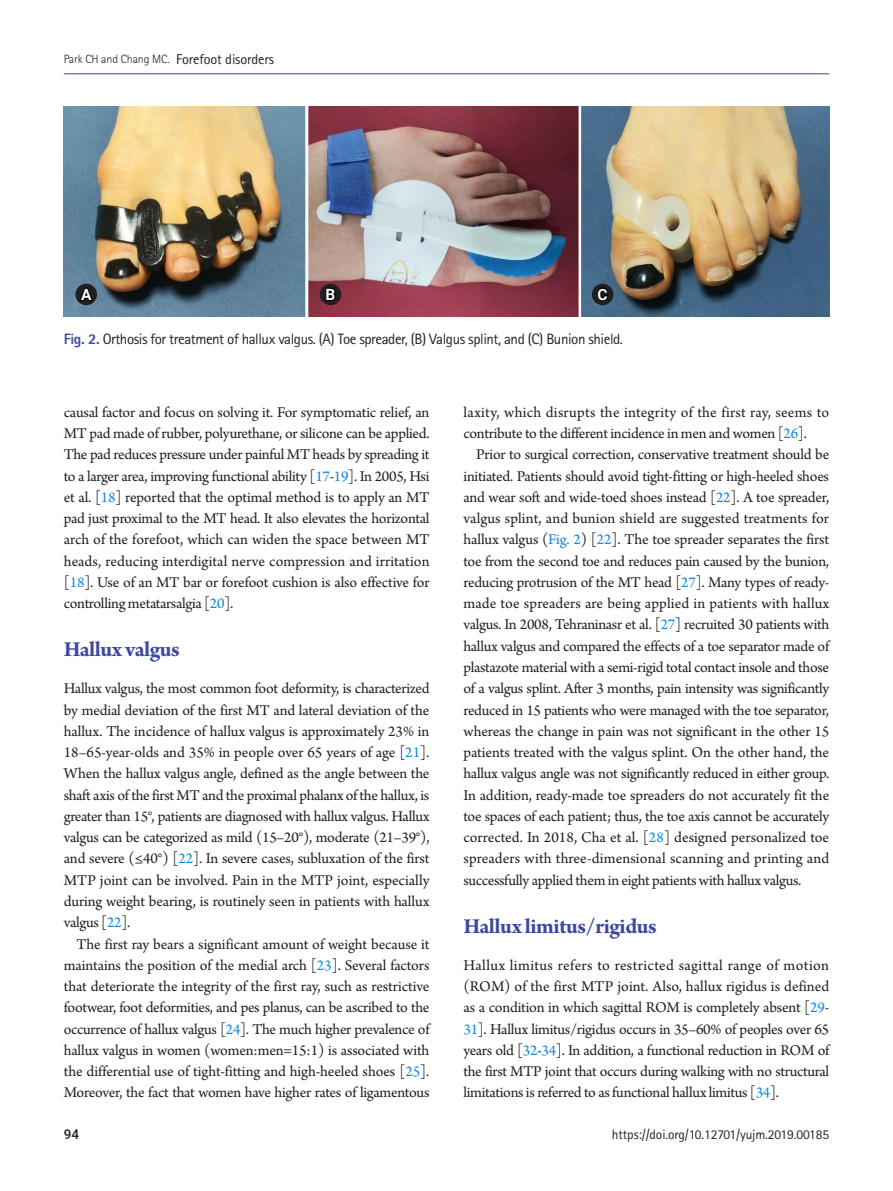
<style>
.page{position:relative;width:893px;height:1191px;background:#fff}
.page>*{position:absolute;margin:0;border:0;box-sizing:border-box;transform-origin:0 0}
.body-title{font:700 22.5px "Arno Pro";letter-spacing:-.02em;color:#3c489e}
.body{font:15.75px/21.3px "Arno Pro";letter-spacing:-.02em;color:#231f20;text-align:justify}
.body-2{font:15.75px/21.3px "Arno Pro";color:#231f20}
.t1{font:700 15.6px "Roboto";color:#fff}
.fig-caption{font:15px "Rotis Sans Serif Std";letter-spacing:-.03em;color:#231f20}
.t2{font:13.5px "Rotis Sans Serif Std";letter-spacing:-.01em;color:#231f20}
.t3{font:500 13.5px "Roboto";color:#231f20}
.t4{font:300 12px "Rotis Sans Serif Std";letter-spacing:-.01em;color:#231f20}
.s1{font-weight:400;font-size:14.25px}
.s2{font-weight:800;color:#3c489e}
.s3{color:#0b88de}
</style>
<div class="page">
<img style="left:64px;top:106px;width:765px;height:210px">
<svg style="left:75px;top:284px;width:22px;height:21px"></svg>
<svg style="left:78px;top:286px;width:16px;height:16px"></svg>
<div style="left:320px;top:284px;width:21px;height:21px;background:#231f20;border-radius:50%"></div>
<svg style="left:325px;top:287px;width:11px;height:14px"></svg>
<div style="left:592px;top:284px;width:21px;height:21px;background:#231f20;border-radius:50%"></div>
<svg style="left:597px;top:286px;width:13px;height:15px"></svg>
<hr style="left:64px;top:73px;width:765px;height:1px;background:#3c489e">
<p class="t4" style="left:64px;top:52px;width:212px">Park CH and Chang MC. <span class="s1">Forefoot disorders</span></p>
<p class="t1" style="left:81px;top:283px;width:12px">A</p>
<p class="t1" style="left:326px;top:283px;width:11px">B</p>
<p class="t1" style="left:598px;top:283px;width:12px">C</p>
<p class="fig-caption" style="left:64px;top:330px;width:561px"><span class="s2">Fig. 2.</span> Orthosis for treatment of hallux valgus. (A) Toe spreader, (B) Valgus splint, and (C) Bunion shield.</p>
<p class="body" style="left:64px;top:402px;width:367px">causal factor and focus on solving it. For symptomatic relief, an MT pad made of rubber, polyurethane, or silicone can be applied.<br>The pad reduces pressure under painful MT heads by spreading it to a larger area, improving functional ability [<span class="s3">17</span>-<span class="s3">19</span>]. In 2005, Hsi et al. [<span class="s3">18</span>] reported that the optimal method is to apply an MT pad just proximal to the MT head. It also elevates the horizontal arch of the forefoot, which can widen the space between MT heads, reducing interdigital nerve compression and irritation [<span class="s3">18</span>]. Use of an MT bar or forefoot cushion is also effective for controlling metatarsalgia [<span class="s3">20</span>].</p>
<p class="body-title" style="left:64px;top:636px;width:117px">Hallux valgus</p>
<p class="body" style="left:64px;top:678px;width:367px">Hallux valgus, the most common foot deformity, is characterized by medial deviation of the first MT and lateral deviation of the hallux. The incidence of hallux valgus is approximately 23% in 18–65-year-olds and 35% in people over 65 years of age [<span class="s3">21</span>].<br>When the hallux valgus angle, defined as the angle between the shaft axis of the first MT and the proximal phalanx of the hallux, is greater than 15°, patients are diagnosed with hallux valgus. Hallux valgus can be categorized as mild (15–20°), moderate (21–39°), and severe (≤40°) [<span class="s3">22</span>]. In severe cases, subluxation of the first MTP joint can be involved. Pain in the MTP joint, especially during weight bearing, is routinely seen in patients with hallux valgus [<span class="s3">22</span>].</p>
<p class="body" style="left:64px;top:934px;width:367px;text-indent:13px">The first ray bears a significant amount of weight because it maintains the position of the medial arch [<span class="s3">23</span>]. Several factors that deteriorate the integrity of the first ray, such as restrictive footwear, foot deformities, and pes planus, can be ascribed to the occurrence of hallux valgus [<span class="s3">24</span>]. The much higher prevalence of hallux valgus in women (women:men=15:1) is associated with the differential use of tight-fitting and high-heeled shoes [<span class="s3">25</span>].<br>Moreover, the fact that women have higher rates of ligamentous</p>
<p class="body-2" style="left:463px;top:402px;width:367px">laxity, which disrupts the integrity of the first ray, seems to contribute to the different incidence in men and women [<span class="s3">26</span>].</p>
<p class="body" style="left:463px;top:445px;width:367px;text-indent:13px">Prior to surgical correction, conservative treatment should be initiated. Patients should avoid tight-fitting or high-heeled shoes and wear soft and wide-toed shoes instead [<span class="s3">22</span>]. A toe spreader, valgus splint, and bunion shield are suggested treatments for hallux valgus (<span class="s3">Fig. 2</span>) [<span class="s3">22</span>]. The toe spreader separates the first toe from the second toe and reduces pain caused by the bunion, reducing protrusion of the MT head [<span class="s3">27</span>]. Many types of ready&shy;made toe spreaders are being applied in patients with hallux valgus. In 2008, Tehraninasr et al. [<span class="s3">27</span>] recruited 30 patients with hallux valgus and compared the effects of a toe separator made of plastazote material with a semi-rigid total contact insole and those of a valgus splint. After 3 months, pain intensity was significantly reduced in 15 patients who were managed with the toe separator, whereas the change in pain was not significant in the other 15 patients treated with the valgus splint. On the other hand, the hallux valgus angle was not significantly reduced in either group.<br>In addition, ready-made toe spreaders do not accurately fit the toe spaces of each patient; thus, the toe axis cannot be accurately corrected. In 2018, Cha et al. [<span class="s3">28</span>] designed personalized toe spreaders with three-dimensional scanning and printing and successfully applied them in eight patients with hallux valgus.</p>
<p class="body-title" style="left:463px;top:912px;width:195px">Hallux limitus/rigidus</p>
<p class="body" style="left:463px;top:955px;width:367px">Hallux limitus refers to restricted sagittal range of motion (ROM) of the first MTP joint. Also, hallux rigidus is defined as a condition in which sagittal ROM is completely absent [<span class="s3">29</span>- <span class="s3">31</span>]. Hallux limitus/rigidus occurs in 35–60% of peoples over 65 years old [<span class="s3">32</span>-<span class="s3">34</span>]. In addition, a functional reduction in ROM of the first MTP joint that occurs during walking with no structural limitations is referred to as functional hallux limitus [<span class="s3">34</span>].</p>
<p class="t3" style="left:64px;top:1124px;width:17px">94</p>
<p class="t2" style="left:612px;top:1126px;width:219px">https://doi.org/10.12701/yujm.2019.00185</p>
</div>
